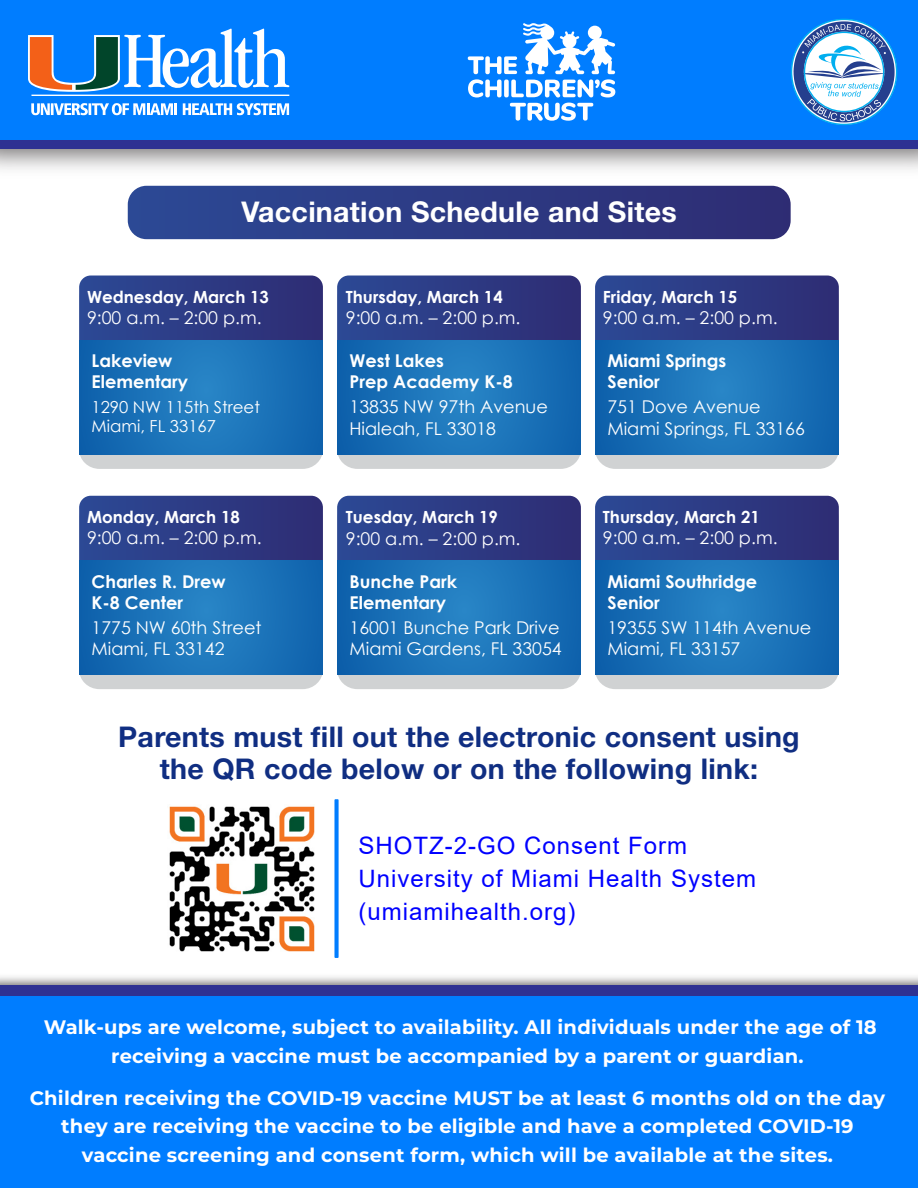
<style>
.page{position:relative;width:918px;height:1188px;background:#fff}
.page>*{position:absolute;margin:0;border:0;box-sizing:border-box;transform-origin:0 0}
.t1{font:700 28.5px/32.5px "Helvetica Neue LT Std";letter-spacing:.01em;color:#102e82;text-align:center}
.t2{font:700 28.5px "Helvetica Neue LT Std";letter-spacing:.01em;color:#fff}
.t3{font:24px/33px "Arial";letter-spacing:.04em;color:#00f}
.t4{font:700 19.5px/28.5px "Montserrat";letter-spacing:.01em;color:#fff;text-align:center}
.t5{font:17.55px/21.1px "Century Gothic";color:#fff}
.t6{font:700 17.55px/21.1px "Century Gothic";color:#fff}
.t7{font:700 16.8px "Century Gothic";color:#fff}
.t8{font:16.5px/19.8px "Century Gothic";color:#fff}
</style>
<div class="page">
<div style="left:0;top:23px;width:918px;height:126px;background:#2e3192"></div>
<div style="left:0;top:0;width:918px;height:140px;background:#007dff"></div>
<svg style="left:791px;top:19px;width:106px;height:106px"></svg>
<svg style="left:28px;top:28px;width:261px;height:68px"></svg>
<svg style="left:183px;top:103px;width:106px;height:12px"></svg>
<svg style="left:31px;top:103px;width:146px;height:12px"></svg>
<svg style="left:468px;top:23px;width:147px;height:74px"></svg>
<svg style="left:510px;top:103px;width:83px;height:18px"></svg>
<div style="left:0;top:986px;width:918px;height:202px;background:#007dff"></div>
<div style="left:0;top:985px;width:918px;height:10px;background:#2e3192"></div>
<div style="left:337px;top:279px;width:244px;height:190px;background:#d0d2d3;border-radius:20px"></div>
<svg style="left:337px;top:276px;width:244px;height:64px;background:#2d3b84"></svg>
<svg style="left:337px;top:340px;width:244px;height:114px;background:#1971b7"></svg>
<div style="left:595px;top:279px;width:244px;height:190px;background:#d0d2d3;border-radius:20px"></div>
<svg style="left:595px;top:276px;width:244px;height:64px;background:#2d3b84"></svg>
<svg style="left:595px;top:340px;width:244px;height:114px;background:#1971b7"></svg>
<div style="left:79px;top:279px;width:244px;height:190px;background:#d0d2d3;border-radius:20px"></div>
<svg style="left:79px;top:276px;width:244px;height:64px;background:#2d3b84"></svg>
<svg style="left:79px;top:340px;width:244px;height:114px;background:#1971b7"></svg>
<div style="left:337px;top:499px;width:244px;height:190px;background:#d0d2d3;border-radius:20px"></div>
<svg style="left:337px;top:496px;width:244px;height:64px;background:#2d3b84"></svg>
<svg style="left:337px;top:560px;width:244px;height:115px;background:#1971b7"></svg>
<div style="left:595px;top:499px;width:244px;height:190px;background:#d0d2d3;border-radius:20px"></div>
<svg style="left:595px;top:496px;width:244px;height:64px;background:#2d3b84"></svg>
<svg style="left:595px;top:560px;width:244px;height:115px;background:#1971b7"></svg>
<div style="left:79px;top:499px;width:244px;height:190px;background:#d0d2d3;border-radius:20px"></div>
<svg style="left:79px;top:496px;width:244px;height:64px;background:#2d3b84"></svg>
<svg style="left:79px;top:560px;width:244px;height:115px;background:#1971b7"></svg>
<img style="left:169px;top:806px;width:146px;height:146px">
<div style="left:334px;top:799px;width:5px;height:159px;background:#007dff"></div>
<svg style="left:128px;top:186px;width:663px;height:53px;background:#2e3c85"></svg>
<h1 class="t2" style="left:242px;top:194px;width:437px">Vaccination Schedule and Sites</h1>
<p class="t7" style="left:87px;top:284px;width:183px">Wednesday, March 13</p>
<p class="t5" style="left:87px;top:307px;width:176px">9:00 a.m. – 2:00 p.m.</p>
<p class="t6" style="left:92px;top:350px;width:98px">Lakeview<br>Elementary</p>
<p class="t8" style="left:92px;top:396px;width:170px">1290 NW 115th Street<br>Miami, FL 33167</p>
<p class="t7" style="left:87px;top:504px;width:154px">Monday, March 18</p>
<p class="t5" style="left:87px;top:527px;width:176px">9:00 a.m. – 2:00 p.m.</p>
<p class="t6" style="left:92px;top:570px;width:136px">Charles R. Drew<br>K-8 Center</p>
<p class="t5" style="left:92px;top:617px;width:172px">1775 NW 60th Street<br>Miami, FL 33142</p>
<p class="t7" style="left:346px;top:284px;width:158px">Thursday, March 14</p>
<p class="t5" style="left:346px;top:307px;width:176px">9:00 a.m. – 2:00 p.m.</p>
<p class="t6" style="left:350px;top:350px;width:165px">West Lakes<br>Prep Academy K-8</p>
<p class="t5" style="left:350px;top:396px;width:200px">13835 NW 97th Avenue<br>Hialeah, FL 33018</p>
<p class="t7" style="left:346px;top:504px;width:154px">Tuesday, March 19</p>
<p class="t5" style="left:346px;top:527px;width:176px">9:00 a.m. – 2:00 p.m.</p>
<p class="t6" style="left:350px;top:570px;width:109px">Bunche Park<br>Elementary</p>
<p class="t5" style="left:350px;top:617px;width:214px">16001 Bunche Park Drive<br>Miami Gardens, FL 33054</p>
<p class="t7" style="left:603px;top:284px;width:136px">Friday, March 15</p>
<p class="t5" style="left:603px;top:307px;width:176px">9:00 a.m. – 2:00 p.m.</p>
<p class="t6" style="left:607px;top:350px;width:120px">Miami Springs<br>Senior</p>
<p class="t5" style="left:607px;top:396px;width:199px">751 Dove Avenue<br>Miami Springs, FL 33166</p>
<p class="t7" style="left:603px;top:504px;width:158px">Thursday, March 21</p>
<p class="t5" style="left:603px;top:527px;width:176px">9:00 a.m. – 2:00 p.m.</p>
<p class="t6" style="left:607px;top:570px;width:151px">Miami Southridge<br>Senior</p>
<p class="t5" style="left:607px;top:617px;width:205px">19355 SW 114th Avenue<br>Miami, FL 33157</p>
<h1 class="t1" style="left:118px;top:720px;width:683px">Parents must fill out the electronic consent using the QR code below or on the following link:</h1>
<p class="t3" style="left:358px;top:829px;width:399px">SHOTZ-2-GO Consent Form<br>University of Miami Health System (umiamihealth.org)</p>
<p class="t4" style="left:44px;top:1012px;width:835px">Walk-ups are welcome, subject to availability. All individuals under the age of 18 receiving a vaccine must be accompanied by a parent or guardian.</p>
<p class="t4" style="left:30px;top:1083px;width:857px">Children receiving the COVID-19 vaccine MUST be at least 6 months old on the day they are receiving the vaccine to be eligible and have a completed COVID-19 vaccine screening and consent form, which will be available at the sites.</p>
</div>
